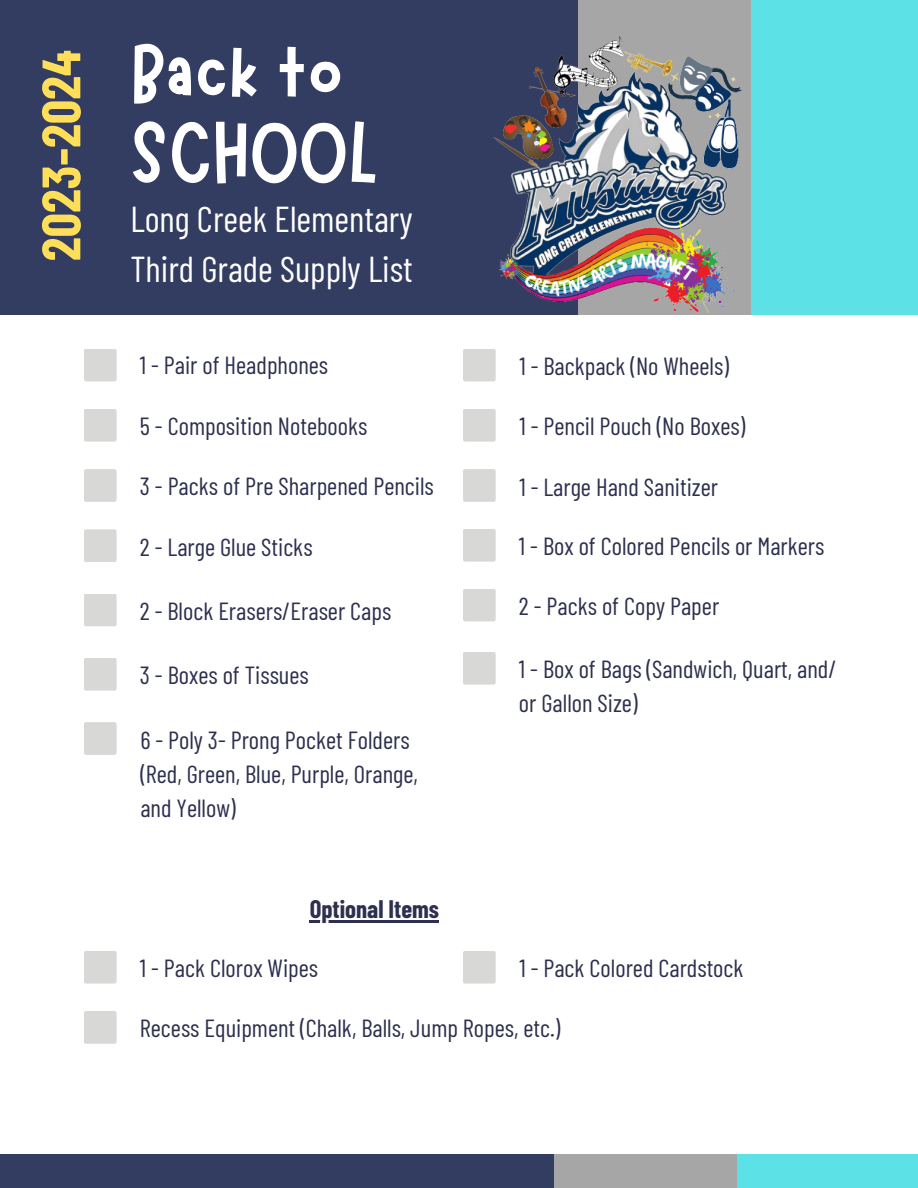
<style>
.page{position:relative;width:918px;height:1188px;background:#fff}
.page>*{position:absolute;margin:0;border:0;box-sizing:border-box;transform-origin:0 0}
.t1{font:88.95px "Marykate";color:#fff}
.t2{font:84.6px "Marykate";color:#fff}
.t3{font:700 54px "Barlow Condensed";color:#ffde59}
.t4{font:36px "Barlow Condensed";color:#fff}
.t5{font:24.75px/34px "Barlow Condensed";color:#2d304e}
.t6{font:700 24.75px "Barlow Condensed";color:#2d304e}
</style>
<div class="page">
<div style="left:578px;top:0;width:177px;height:314px;background:#a6a6a6"></div>
<div style="left:751px;top:0;width:167px;height:314px;background:#5ce1e6"></div>
<div style="left:0;top:0;width:578px;height:314px;background:#333d61"></div>
<div style="left:554px;top:1154px;width:186px;height:34px;background:#a6a6a6"></div>
<div style="left:738px;top:1154px;width:180px;height:34px;background:#5ce1e6"></div>
<div style="left:0;top:1154px;width:554px;height:34px;background:#333d61"></div>
<div style="left:84px;top:349px;width:33px;height:32px;background:#d8d8d7;border-radius:2px"></div>
<div style="left:463px;top:349px;width:33px;height:32px;background:#d8d8d7;border-radius:2px"></div>
<div style="left:463px;top:529px;width:33px;height:33px;background:#d8d8d7;border-radius:2px"></div>
<div style="left:463px;top:652px;width:33px;height:33px;background:#d8d8d7;border-radius:2px"></div>
<div style="left:84px;top:722px;width:33px;height:33px;background:#d8d8d7;border-radius:2px"></div>
<div style="left:84px;top:469px;width:33px;height:33px;background:#d8d8d7;border-radius:2px"></div>
<div style="left:463px;top:469px;width:33px;height:33px;background:#d8d8d7;border-radius:2px"></div>
<div style="left:463px;top:589px;width:33px;height:32px;background:#d8d8d7;border-radius:2px"></div>
<div style="left:84px;top:951px;width:33px;height:33px;background:#d8d8d7;border-radius:2px"></div>
<div style="left:463px;top:951px;width:33px;height:33px;background:#d8d8d7;border-radius:2px"></div>
<div style="left:84px;top:409px;width:33px;height:33px;background:#d8d8d7;border-radius:2px"></div>
<div style="left:463px;top:409px;width:33px;height:33px;background:#d8d8d7;border-radius:2px"></div>
<div style="left:84px;top:594px;width:33px;height:32px;background:#d8d8d7;border-radius:2px"></div>
<div style="left:84px;top:529px;width:33px;height:33px;background:#d8d8d7;border-radius:2px"></div>
<div style="left:84px;top:658px;width:33px;height:33px;background:#d8d8d7;border-radius:2px"></div>
<div style="left:84px;top:1011px;width:33px;height:33px;background:#d8d8d7;border-radius:2px"></div>
<img style="left:471px;top:36px;width:296px;height:279px">
<hr style="left:310px;top:921px;width:129px;height:2px;background:#2d304e">
<p class="t3" style="left:26px;top:261px;width:213px;rotate:-90deg">2023-2024</p>
<p class="t2" style="left:131px;top:19px;width:214px">Back to</p>
<p class="t1" style="left:131px;top:95px;width:250px">SCHOOL</p>
<p class="t4" style="left:130px;top:196px;width:284px">Long Creek Elementary</p>
<p class="t4" style="left:130px;top:246px;width:284px">Third Grade Supply List</p>
<p class="t5" style="left:140px;top:348px;width:190px">1 - Pair of Headphones</p>
<p class="t5" style="left:519px;top:348px;width:211px">1 - Backpack (No Wheels)</p>
<p class="t5" style="left:140px;top:408px;width:229px">5 - Composition Notebooks</p>
<p class="t5" style="left:519px;top:408px;width:227px">1 - Pencil Pouch (No Boxes)</p>
<p class="t5" style="left:519px;top:469px;width:200px">1 - Large Hand Sanitizer</p>
<p class="t5" style="left:140px;top:468px;width:295px">3 - Packs of Pre Sharpened Pencils</p>
<p class="t5" style="left:140px;top:529px;width:174px">2 - Large Glue Sticks</p>
<p class="t5" style="left:519px;top:528px;width:307px">1 - Box of Colored Pencils or Markers</p>
<p class="t5" style="left:140px;top:593px;width:253px">2 - Block Erasers/Eraser Caps</p>
<p class="t5" style="left:519px;top:588px;width:202px">2 - Packs of Copy Paper</p>
<p class="t5" style="left:140px;top:657px;width:170px">3 - Boxes of Tissues</p>
<p class="t5" style="left:519px;top:651px;width:319px">1 - Box of Bags (Sandwich, Quart, and/ or Gallon Size)</p>
<p class="t5" style="left:140px;top:722px;width:279px">6 - Poly 3- Prong Pocket Folders (Red, Green, Blue, Purple, Orange, and Yellow)</p>
<p class="t6" style="left:310px;top:894px;width:131px">Optional Items</p>
<p class="t5" style="left:140px;top:950px;width:180px">1 - Pack Clorox Wipes</p>
<p class="t5" style="left:519px;top:950px;width:226px">1 - Pack Colored Cardstock</p>
<p class="t5" style="left:140px;top:1010px;width:422px">Recess Equipment (Chalk, Balls, Jump Ropes, etc.)</p>
</div>
